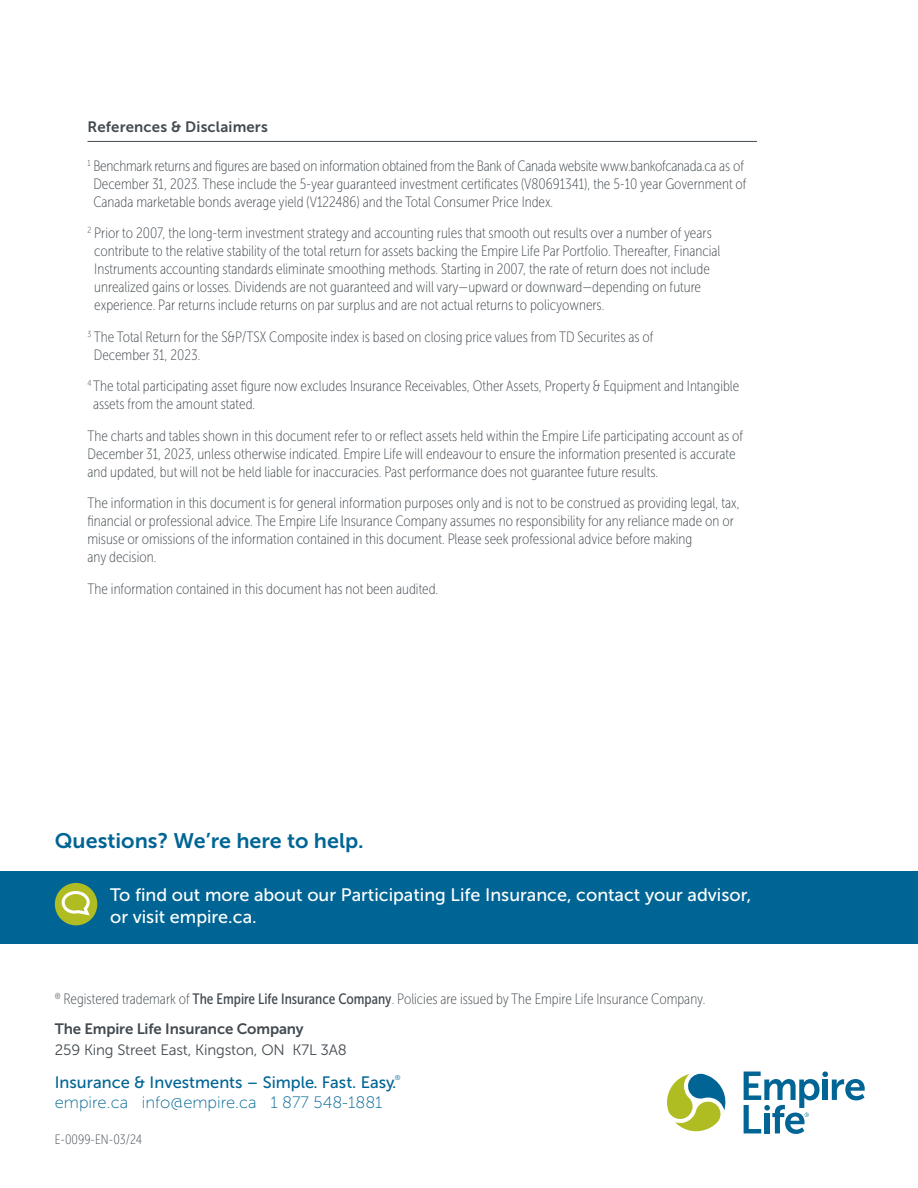
<style>
.page{position:relative;width:918px;height:1188px;background:#fff}
.page>*{position:absolute;margin:0;border:0;box-sizing:border-box;transform-origin:0 0}
.Heading_2{font:21px "Museo Sans 700";color:#006594}
.Heading_3{font:18px/21.6px "Museo Sans 500";color:#fff}
.EL_Heading_7_-_11_pt{font:16.5px "Museo Sans 500";color:#006594}
.EL_Heading_7_-_11_pt-2{font:16.5px "Museo Sans 100";color:#006594}
.Foot_Note_-_Museo_Condensed{font:15px/18px "Museo Sans Cond 100";color:#434b51}
.EL_Footnote_Legal{font:15px "Museo Sans 300";letter-spacing:-.01em;color:#434b51}
.EL_Footnote_Legal-2{font:15px "Museo Sans 700";letter-spacing:-.01em;color:#434b51}
.EL_Footnote_Legal-3{font:15px "Museo Sans 700";letter-spacing:.01em;color:#434b51}
.Foot_Note_-_Museo_Condensed-2{font:13.5px "Museo Sans Cond 100";color:#434b51}
.EL_Heading_7_-_11_pt-3{font:7.05px "Museo Sans 300";color:#006594}
.s1{font-family:"Museo Sans Cond 500"}
</style>
<div class="page">
<div style="left:0;top:871px;width:918px;height:73px;background:#006594"></div>
<div style="left:55px;top:883px;width:42px;height:42px;background:#afbc22;border-radius:50%"></div>
<svg style="left:62px;top:891px;width:28px;height:24px"></svg>
<svg style="left:667px;top:1074px;width:59px;height:58px"></svg>
<svg style="left:744px;top:1071px;width:121px;height:63px"></svg>
<hr style="left:87px;top:141px;width:670px;height:1px;background:#434b51">
<p class="EL_Footnote_Legal-3" style="left:87px;top:118px;width:182px">References &amp; Disclaimers</p>
<p class="Foot_Note_-_Museo_Condensed" style="left:93px;top:157px;width:655px;text-indent:-6px"><sup>1</sup> Benchmark returns and figures are based on information obtained from the Bank of Canada website www.bankofcanada.ca as of<br>December 31, 2023. These include the 5-year guaranteed investment certificates (V80691341), the 5-10 year Government of<br>Canada marketable bonds average yield (V122486) and the Total Consumer Price Index.</p>
<p class="Foot_Note_-_Museo_Condensed" style="left:94px;top:224px;width:628px;text-indent:-7px"><sup>2</sup> Prior to 2007, the long-term investment strategy and accounting rules that smooth out results over a number of years contribute to the relative stability of the total return for assets backing the Empire Life Par Portfolio. Thereafter, Financial Instruments accounting standards eliminate smoothing methods. Starting in 2007, the rate of return does not include unrealized gains or losses. Dividends are not guaranteed and will vary—upward or downward—depending on future experience. Par returns include returns on par surplus and are not actual returns to policyowners.</p>
<p class="Foot_Note_-_Museo_Condensed" style="left:94px;top:328px;width:561px;text-indent:-6px"><sup>3</sup> The Total Return for the S&amp;P/TSX Composite index is based on closing price values from TD Securites as of<br>December 31, 2023.</p>
<p class="Foot_Note_-_Museo_Condensed" style="left:93px;top:377px;width:648px;text-indent:-6px"><sup>4</sup> The total participating asset figure now excludes Insurance Receivables, Other Assets, Property &amp; Equipment and Intangible assets from the amount stated.</p>
<p class="Foot_Note_-_Museo_Condensed" style="left:87px;top:427px;width:657px">The charts and tables shown in this document refer to or reflect assets held within the Empire Life participating account as of<br>December 31, 2023, unless otherwise indicated. Empire Life will endeavour to ensure the information presented is accurate and updated, but will not be held liable for inaccuracies. Past performance does not guarantee future results.</p>
<p class="Foot_Note_-_Museo_Condensed" style="left:87px;top:494px;width:654px">The information in this document is for general information purposes only and is not to be construed as providing legal, tax, financial or professional advice. The Empire Life Insurance Company assumes no responsibility for any reliance made on or misuse or omissions of the information contained in this document. Please seek professional advice before making<br>any decision.</p>
<p class="Foot_Note_-_Museo_Condensed" style="left:87px;top:580px;width:352px">The information contained in this document has not been audited.</p>
<h2 class="Heading_2" style="left:55px;top:829px;width:311px">Questions? We’re here to help.</h2>
<p class="Heading_3" style="left:110px;top:884px;width:643px">To find out more about our Participating Life Insurance, contact your advisor, or visit empire.ca.</p>
<p class="Foot_Note_-_Museo_Condensed" style="left:55px;top:990px;width:652px"><sup>®</sup> Registered trademark of <span class="s1">The Empire Life Insurance Company</span>. Policies are issued by The Empire Life Insurance Company.</p>
<p class="EL_Footnote_Legal-2" style="left:55px;top:1021px;width:250px">The Empire Life Insurance Company</p>
<p class="EL_Footnote_Legal" style="left:55px;top:1042px;width:294px">259 King Street East, Kingston, ON K7L 3A8</p>
<p class="EL_Heading_7_-_11_pt" style="left:55px;top:1073px;width:343px">Insurance &amp; Investments – Simple. Fast. Easy.</p>
<p class="EL_Heading_7_-_11_pt-3" style="left:395px;top:1073px;width:7px">®</p>
<p class="EL_Heading_7_-_11_pt-2" style="left:55px;top:1094px;width:329px">empire.ca info@empire.ca 1 877 548-1881</p>
<p class="Foot_Note_-_Museo_Condensed-2" style="left:55px;top:1132px;width:89px">E-0099-EN-03/24</p>
</div>
